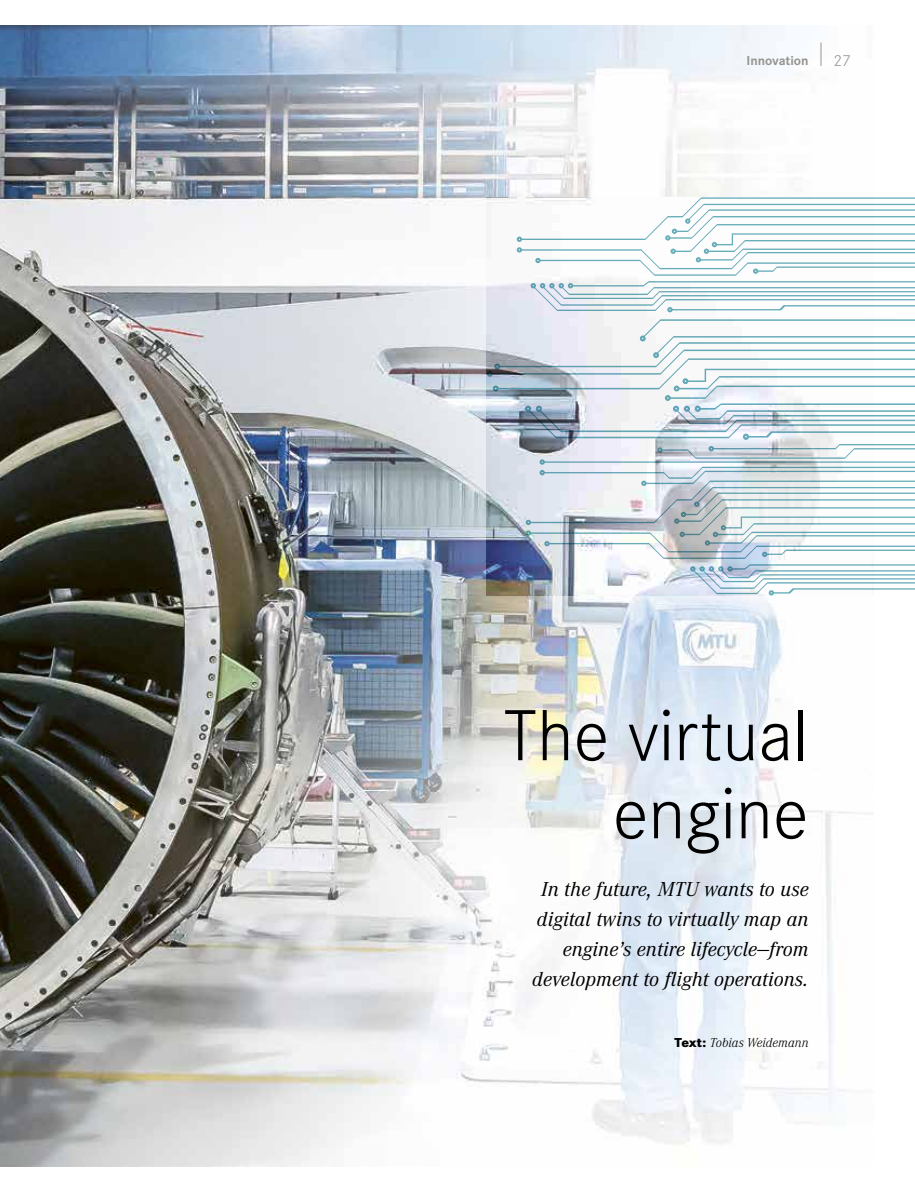
<style>
.page{position:relative;width:915px;height:1191px;background:#fff}
.page>*{position:absolute;margin:0;border:0;box-sizing:border-box;transform-origin:0 0}
.t1{font:300 75px/78px "Corporate S";color:#000;text-align:right}
.t2{font:italic 21px/30px "Corporate A";letter-spacing:.005em;color:#000;text-align:right}
.t3{font:300 16.5px "Corporate S";color:#959490}
.t4{font:italic 300 13.5px "Corporate A";letter-spacing:.005em;color:#000}
.t5{font:700 13.5px "Corporate S";color:#959490}
.s1{font-family:"Corporate S";font-weight:800;font-style:normal}
</style>
<div class="page">
<img style="left:0;top:26px;width:873px;height:1140px">
<svg style="left:516px;top:197px;width:398px;height:115px"></svg>
<svg style="left:486px;top:319px;width:428px;height:276px"></svg>
<svg style="left:820px;top:43px;width:1px;height:23px"></svg>
<p class="t5" style="left:746px;top:51px;width:64px">Innovation</p>
<p class="t3" style="left:833px;top:51px;width:19px">27</p>
<h1 class="t1" style="left:503px;top:697px;width:306px">The virtual engine</h1>
<p class="t2" style="left:532px;top:873px;width:278px">In the future, MTU wants to use digital twins to virtually map an engine’s entire lifecycle—from development to flight operations.</p>
<p class="t4" style="left:674px;top:1033px;width:135px"><span class="s1">Text:</span> Tobias Weidemann</p>
</div>
